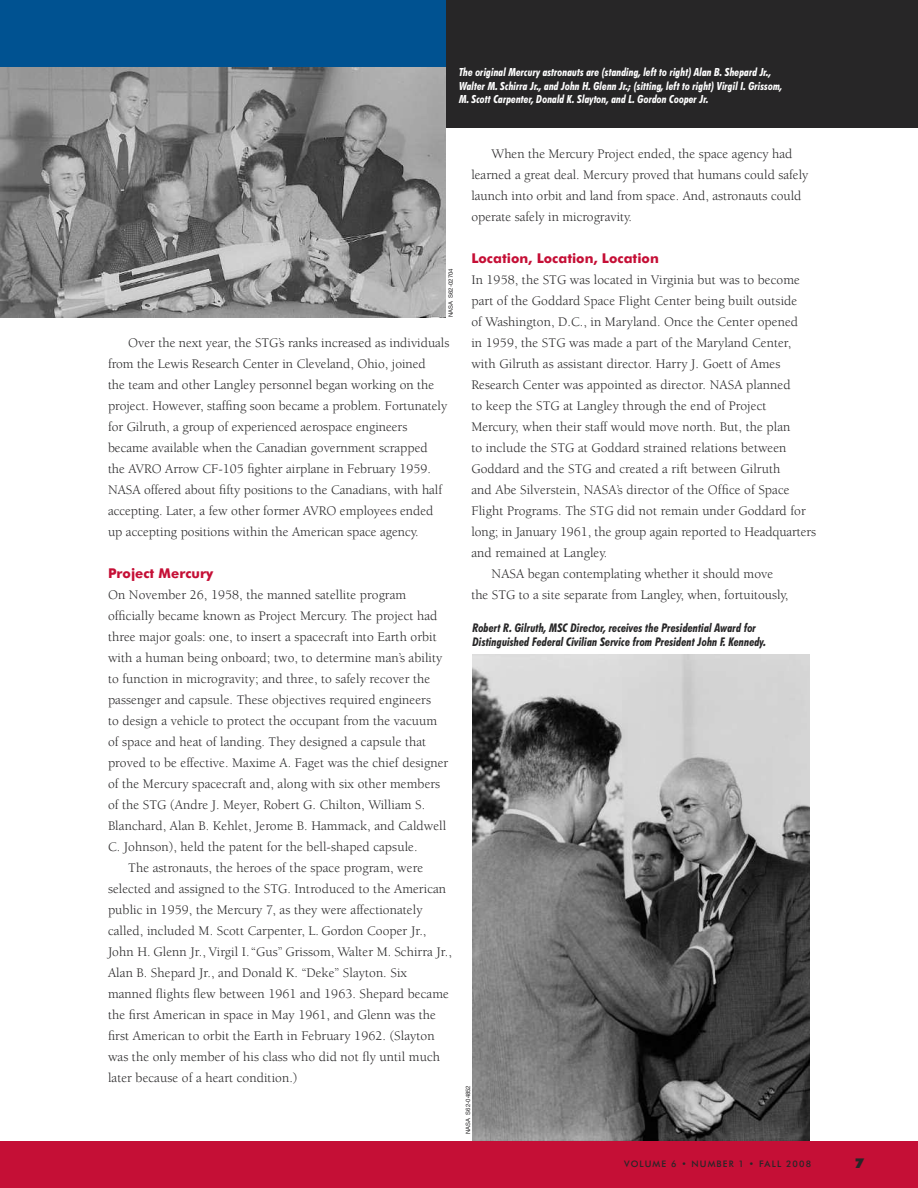
<style>
.page{position:relative;width:918px;height:1188px;background:#fff}
.page>*{position:absolute;margin:0;border:0;box-sizing:border-box;transform-origin:0 0}
.t1{font:13.5px/21px "Berkeley";letter-spacing:.005em;color:#272627}
.t2{font:700 13.5px "Futura BT";color:#c50f36}
.t3{font:900 13.5px "Futura BT";color:#272627}
.t4{font:italic 700 condensed 12px/13.5px "Futura BT";color:#272627}
.t5{font:italic 700 condensed 11.25px/13.5px "Futura BT";color:#fff}
.t6{font:500 9px "Futura BT";letter-spacing:.12em;color:#272627}
.t7{font:6px "Helvetica Neue";color:#272627}
</style>
<div class="page">
<div style="left:0;top:0;width:918px;height:128px;background:#272627"></div>
<div style="left:0;top:1141px;width:918px;height:47px;background:#c50f36"></div>
<img style="left:0;top:68px;width:446px;height:249px">
<div style="left:0;top:0;width:446px;height:68px;background:#005291"></div>
<img style="left:472px;top:655px;width:338px;height:486px">
<p class="t5" style="left:459px;top:66px;width:325px">The original Mercury astronauts are (standing, left to right) Alan B. Shepard Jr.,<br>Walter M. Schirra Jr., and John H. Glenn Jr.; (sitting, left to right) Virgil I. Grissom,<br>M. Scott Carpenter, Donald K. Slayton, and L. Gordon Cooper Jr.</p>
<p class="t7" style="left:448px;top:317px;width:50px;rotate:-90deg">NASA S62-02704</p>
<p class="t1" style="left:108px;top:333px;width:343px;text-indent:20px">Over the next year, the STG’s ranks increased as individuals from the Lewis Research Center in Cleveland, Ohio, joined<br>the team and other Langley personnel began working on the project. However, staffing soon became a problem. Fortunately for Gilruth, a group of experienced aerospace engineers became available when the Canadian government scrapped<br>the AVRO Arrow CF-105 fighter airplane in February 1959.<br>NASA offered about fifty positions to the Canadians, with half accepting. Later, a few other former AVRO employees ended up accepting positions within the American space agency.</p>
<p class="t2" style="left:108px;top:568px;width:107px">Project Mercury</p>
<p class="t1" style="left:108px;top:585px;width:300px">On November 26, 1958, the manned satellite program</p>
<p class="t1" style="left:108px;top:606px;width:331px">officially became known as Project Mercury. The project had</p>
<p class="t1" style="left:108px;top:627px;width:330px">three major goals: one, to insert a spacecraft into Earth orbit</p>
<p class="t1" style="left:108px;top:648px;width:336px">with a human being onboard; two, to determine man’s ability</p>
<p class="t1" style="left:108px;top:670px;width:324px">to function in microgravity; and three, to safely recover the</p>
<p class="t1" style="left:108px;top:691px;width:325px">passenger and capsule. These objectives required engineers</p>
<p class="t1" style="left:108px;top:712px;width:331px">to design a vehicle to protect the occupant from the vacuum</p>
<p class="t1" style="left:108px;top:733px;width:320px">of space and heat of landing. They designed a capsule that</p>
<p class="t1" style="left:108px;top:754px;width:342px">proved to be effective. Maxime A. Faget was the chief designer</p>
<p class="t1" style="left:108px;top:775px;width:334px">of the Mercury spacecraft and, along with six other members</p>
<p class="t1" style="left:108px;top:796px;width:319px">of the STG (Andre J. Meyer, Robert G. Chilton, William S.</p>
<p class="t1" style="left:108px;top:817px;width:340px">Blanchard, Alan B. Kehlet, Jerome B. Hammack, and Caldwell</p>
<p class="t1" style="left:108px;top:838px;width:311px">C. Johnson), held the patent for the bell-shaped capsule.</p>
<p class="t1" style="left:128px;top:859px;width:296px">The astronauts, the heroes of the space program, were</p>
<p class="t1" style="left:108px;top:880px;width:340px">selected and assigned to the STG. Introduced to the American</p>
<p class="t1" style="left:108px;top:901px;width:316px">public in 1959, the Mercury 7, as they were affectionately</p>
<p class="t1" style="left:108px;top:922px;width:320px">called, included M. Scott Carpenter, L. Gordon Cooper Jr.,</p>
<p class="t1" style="left:108px;top:943px;width:346px">John H. Glenn Jr., Virgil I.“Gus” Grissom, Walter M. Schirra Jr.,</p>
<p class="t1" style="left:108px;top:964px;width:301px">Alan B. Shepard Jr., and Donald K. “Deke” Slayton. Six</p>
<p class="t1" style="left:108px;top:985px;width:342px">manned flights flew between 1961 and 1963. Shepard became</p>
<p class="t1" style="left:108px;top:1006px;width:329px">the first American in space in May 1961, and Glenn was the</p>
<p class="t1" style="left:108px;top:1027px;width:328px">first American to orbit the Earth in February 1962. (Slayton</p>
<p class="t1" style="left:108px;top:1048px;width:334px">was the only member of his class who did not fly until much</p>
<p class="t1" style="left:108px;top:1069px;width:191px">later because of a heart condition.)</p>
<p class="t1" style="left:471px;top:145px;width:339px;text-indent:20px">When the Mercury Project ended, the space agency had learned a great deal. Mercury proved that humans could safely launch into orbit and land from space. And, astronauts could operate safely in microgravity.</p>
<p class="t2" style="left:471px;top:253px;width:189px">Location, Location, Location</p>
<p class="t1" style="left:471px;top:271px;width:330px">In 1958, the STG was located in Virginia but was to become</p>
<p class="t1" style="left:471px;top:292px;width:327px">part of the Goddard Space Flight Center being built outside</p>
<p class="t1" style="left:471px;top:313px;width:328px">of Washington, D.C., in Maryland. Once the Center opened</p>
<p class="t1" style="left:471px;top:334px;width:322px">in 1959, the STG was made a part of the Maryland Center,</p>
<p class="t1" style="left:471px;top:355px;width:311px">with Gilruth as assistant director. Harry J. Goett of Ames</p>
<p class="t1" style="left:471px;top:376px;width:321px">Research Center was appointed as director. NASA planned</p>
<p class="t1" style="left:471px;top:397px;width:297px">to keep the STG at Langley through the end of Project</p>
<p class="t1" style="left:471px;top:418px;width:321px">Mercury, when their staff would move north. But, the plan</p>
<p class="t1" style="left:471px;top:439px;width:317px">to include the STG at Goddard strained relations between</p>
<p class="t1" style="left:471px;top:460px;width:310px">Goddard and the STG and created a rift between Gilruth</p>
<p class="t1" style="left:471px;top:481px;width:320px">and Abe Silverstein, NASA’s director of the Office of Space</p>
<p class="t1" style="left:471px;top:502px;width:336px">Flight Programs. The STG did not remain under Goddard for</p>
<p class="t1" style="left:471px;top:523px;width:346px">long; in January 1961, the group again reported to Headquarters</p>
<p class="t1" style="left:471px;top:544px;width:137px">and remained at Langley.</p>
<p class="t1" style="left:492px;top:565px;width:283px">NASA began contemplating whether it should move</p>
<p class="t1" style="left:471px;top:586px;width:319px">the STG to a site separate from Langley, when, fortuitously,</p>
<p class="t4" style="left:472px;top:622px;width:295px">Robert R. Gilruth, MSC Director, receives the Presidential Award for<br>Distinguished Federal Civilian Service from President John F. Kennedy.</p>
<p class="t7" style="left:466px;top:1134px;width:50px;rotate:-90deg">NASA S62-04852</p>
<p class="t6" style="left:624px;top:1160px;width:188px">VOLUME 6 • NUMBER 1 • FALL 2008</p>
<p class="t3" style="left:855px;top:1158px;width:11px">7</p>
</div>
